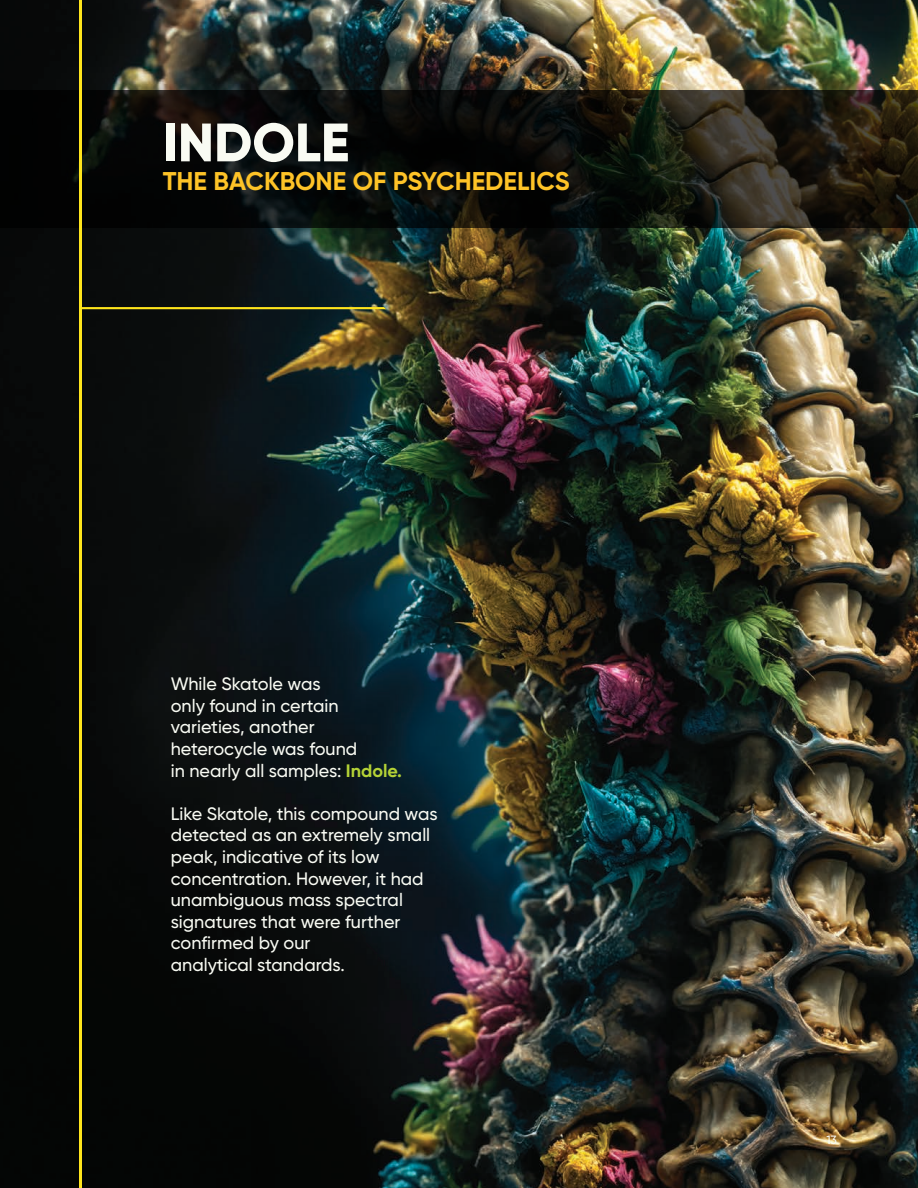
<style>
.page{position:relative;width:918px;height:1188px;background:#fff}
.page>*{position:absolute;margin:0;border:0;box-sizing:border-box;transform-origin:0 0}
.t1{font:800 54px "Gilroy";color:#f9fbf3}
.t2{font:700 25.65px "Gilroy";color:#fec327}
.t3{font:500 18px/21.6px "Gilroy";color:#f9fbf3}
.t4{font:500 12px "Gilroy";color:#f9fbf3}
.s1{font-weight:700;color:#b4d236}
</style>
<div class="page">
<img style="left:0;top:0;width:918px;height:1188px">
<svg style="left:0;top:90px;width:918px;height:138px;background:#11110c"></svg>
<hr style="left:80px;top:0;width:2px;height:1188px;background:#ffe51c">
<svg style="left:82px;top:307px;width:304px;height:2px"></svg>
<h1 class="t1" style="left:163px;top:108px;width:188px">INDOLE</h1>
<h2 class="t2" style="left:163px;top:165px;width:409px">THE BACKBONE OF PSYCHEDELICS</h2>
<p class="t3" style="left:171px;top:673px;width:233px">While Skatole was<br>only found in certain varieties, another heterocycle was found<br>in nearly all samples: <span class="s1">Indole.</span></p>
<p class="t3" style="left:171px;top:803px;width:268px">Like Skatole, this compound was detected as an extremely small peak, indicative of its low concentration. However, it had unambiguous mass spectral signatures that were further confirmed by our<br>analytical standards.</p>
<p class="t4" style="left:826px;top:1133px;width:12px">13</p>
</div>
